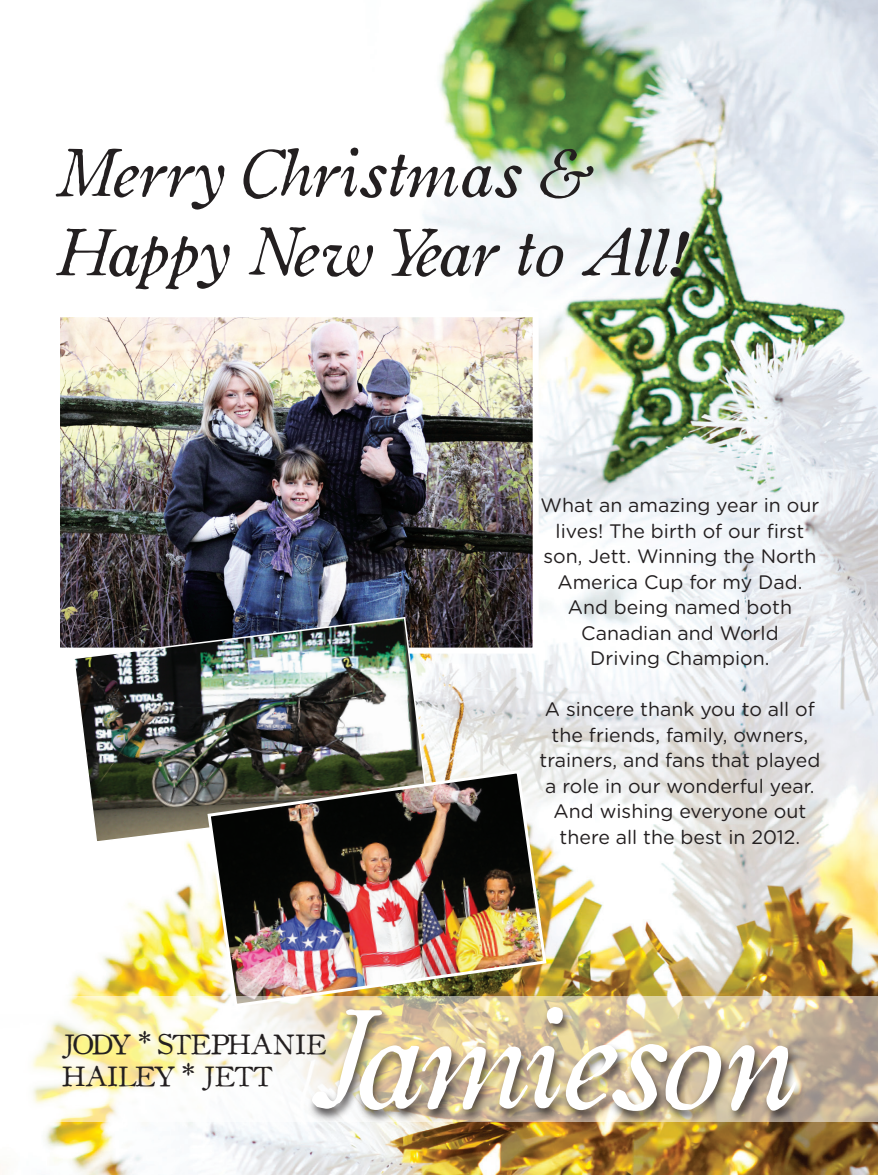
<style>
.page{position:relative;width:878px;height:1175px;background:#fff}
.page>*{position:absolute;margin:0;border:0;box-sizing:border-box;transform-origin:0 0}
.t1{font:136.35px "Oldstyle Italic HPLHS";letter-spacing:-.05em;color:#fff}
.t2{font:66px "Oldstyle Italic HPLHS";letter-spacing:-.035em;color:#231f20}
.t3{font:66px "Oldstyle Italic HPLHS";letter-spacing:-.015em;color:#231f20}
.t4{font:27px "Old Style 1 HPLHS";letter-spacing:.015em;color:#231f20}
.t5{font:19.5px/25.5px "Gotham Rounded";color:#231f20;text-align:center}
</style>
<div class="page">
<img style="left:45px;top:0;width:833px;height:1174px">
<img style="left:61px;top:318px;width:470px;height:328px">
<div style="left:54px;top:311px;width:484px;height:342px;border:6px solid #fff"></div>
<img style="left:72px;top:616px;width:357px;height:227px">
<img style="left:206px;top:768px;width:342px;height:227px">
<svg style="left:31px;top:995px;width:847px;height:126px"></svg>
<div style="left:308px;top:1004px;width:499px;height:121px;background:#231f20;opacity:.75"></div>
<p class="t3" style="left:54px;top:123px;width:538px">Merry Christmas &amp;</p>
<p class="t2" style="left:54px;top:202px;width:641px">Happy New Year to All!</p>
<p class="t5" style="left:540px;top:491px;width:280px">What an amazing year in our lives! The birth of our first son, Jett. Winning the North<br>America Cup for my Dad.<br>And being named both</p>
<p class="t5" style="left:581px;top:619px;width:199px">Canadian and World</p>
<p class="t5" style="left:590px;top:644px;width:181px">Driving Champion.</p>
<p class="t5" style="left:539px;top:695px;width:282px">A sincere thank you to all of the friends, family, owners, trainers, and fans that played a role in our wonderful year.</p>
<p class="t5" style="left:553px;top:797px;width:254px">And wishing everyone out there all the best in 2012.</p>
<p class="t1" style="left:309px;top:956px;width:490px">Jamieson</p>
<p class="t4" style="left:61px;top:1024px;width:265px">JODY * STEPHANIE</p>
<p class="t4" style="left:61px;top:1056px;width:212px">HAILEY * JETT</p>
</div>
